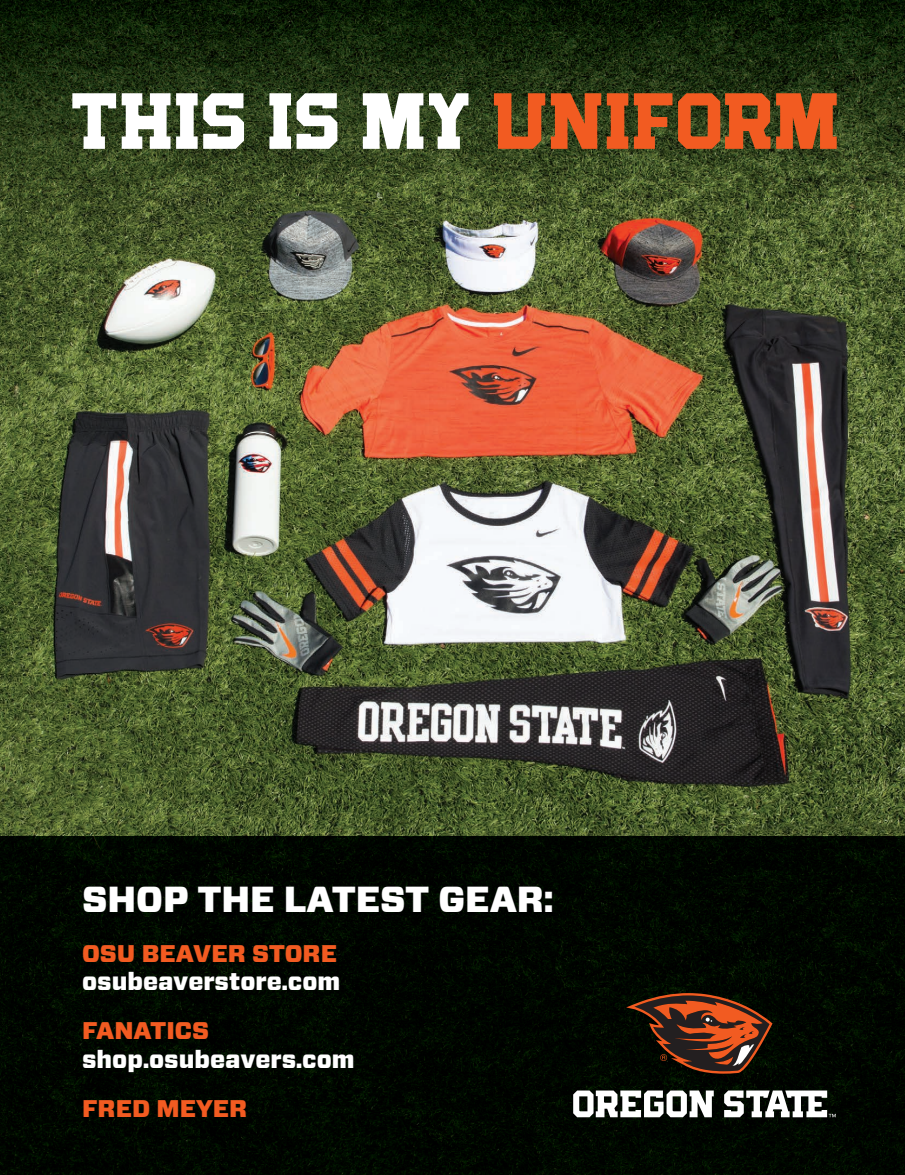
<style>
.page{position:relative;width:905px;height:1175px;background:#fff}
.page>*{position:absolute;margin:0;border:0;box-sizing:border-box;transform-origin:0 0}
.t1{font:700 79.35px "Beaver";color:#fff}
.t2{font:900 36px "Forza";color:#fff}
.t3{font:900 24px "Forza";color:#fff}
.t4{font:900 24px "Forza";color:#f25b21}
.s1{color:#f25b21}
</style>
<div class="page">
<img style="left:0;top:0;width:904px;height:1174px">
<svg style="left:724px;top:1090px;width:111px;height:27px"></svg>
<svg style="left:573px;top:1090px;width:140px;height:27px"></svg>
<svg style="left:626px;top:993px;width:146px;height:80px;background:#542a17"></svg>
<h1 class="t1" style="left:70px;top:75px;width:771px">THIS IS MY <span class="s1">UNIFORM</span></h1>
<h2 class="t2" style="left:82px;top:875px;width:473px">SHOP THE LATEST GEAR:</h2>
<p class="t4" style="left:82px;top:937px;width:256px">OSU BEAVER STORE</p>
<p class="t3" style="left:82px;top:965px;width:260px">osubeaverstore.com</p>
<p class="t4" style="left:82px;top:1014px;width:129px">FANATICS</p>
<p class="t3" style="left:82px;top:1043px;width:274px">shop.osubeavers.com</p>
<p class="t4" style="left:82px;top:1092px;width:167px">FRED MEYER</p>
</div>
